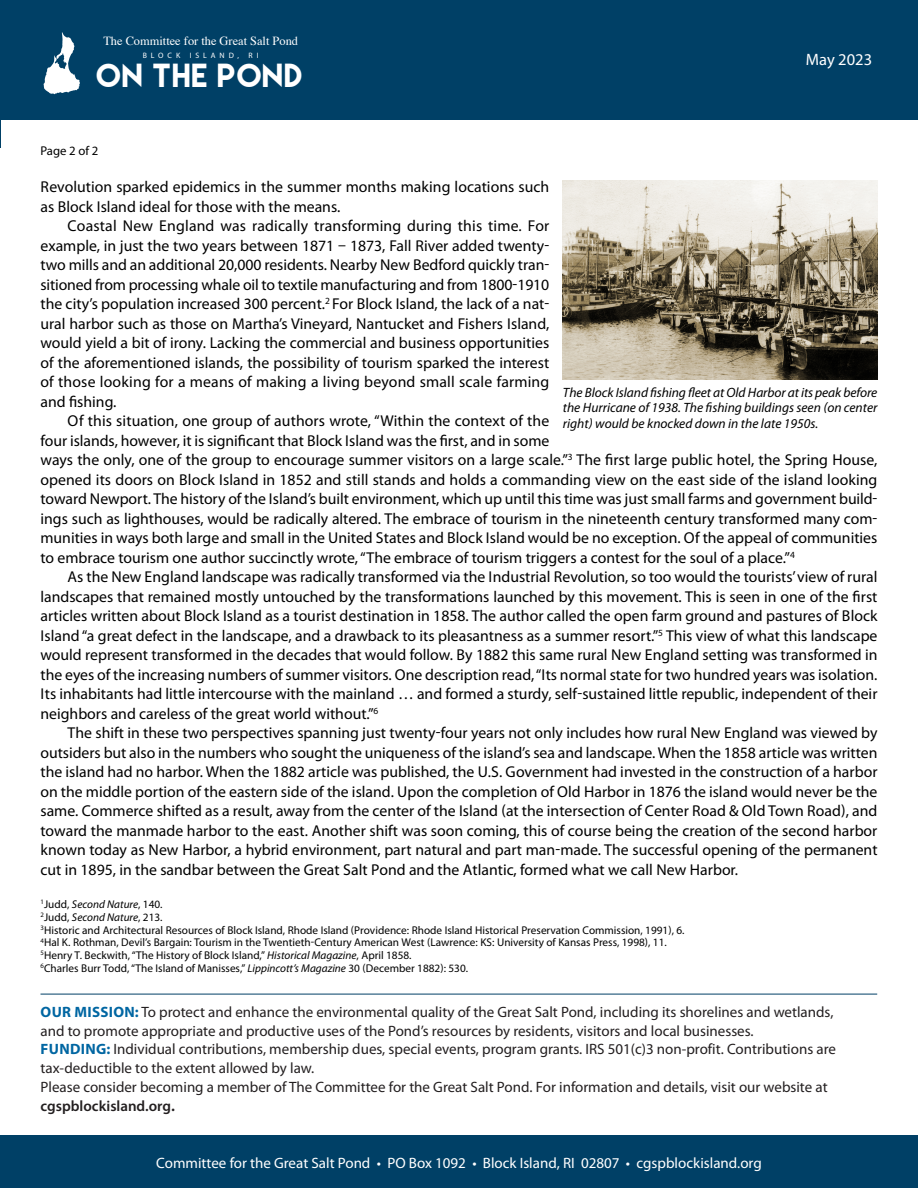
<style>
.page{position:relative;width:918px;height:1188px;background:#fff}
.page>*{position:absolute;margin:0;border:0;box-sizing:border-box;transform-origin:0 0}
.t1{font:28.95px "Lemon Milk";letter-spacing:.035em;color:#fff}
.t2{font:16.5px "Myriad Pro";color:#fff}
.t3{font:15.75px/19.5px "Myriad Pro";color:#000;text-align:justify}
.t4{font:15px/18.8px "Myriad Pro";color:#231f20}
.t5{font:15px "Myriad Pro";color:#fff}
.t6{font:italic 13.5px/15.8px "Myriad Pro";color:#000;text-align:justify}
.t7{font:12.75px "Myriad Pro";color:#000}
.t8{font:12.45px "Times";color:#fff}
.t9{font:11.25px "Myriad Pro";color:#000}
.t10{font:italic 11.25px "Myriad Pro";color:#000}
.t11{font:7.8px "Myriad Pro";letter-spacing:.5em;color:#fff}
.s1{font-style:normal}
.s2{font-style:italic}
.s3{font-weight:700;color:#0066a2}
.s4{font-weight:600}
.s5{font-weight:600;font-size:16.5px}
</style>
<div class="page">
<div style="left:0;top:0;width:918px;height:119px;background:#004066"></div>
<img style="left:43px;top:32px;width:37px;height:62px">
<div style="left:0;top:1136px;width:918px;height:52px;background:#004066"></div>
<img style="left:563px;top:181px;width:315px;height:199px">
<hr style="left:0;top:0;width:1px;height:147px;background:#004066">
<hr style="left:40px;top:994px;width:837px;height:1px;background:#004066">
<p class="t8" style="left:103px;top:36px;width:196px">The Committee for the Great Salt Pond</p>
<p class="t11" style="left:143px;top:52px;width:117px">BLOCK ISLAND, RI</p>
<p class="t1" style="left:97px;top:60px;width:208px">ON THE POND</p>
<p class="t7" style="left:40px;top:146px;width:60px">Page 2 of 2</p>
<p class="t2" style="left:806px;top:54px;width:68px">May 2023</p>
<p class="t3" style="left:40px;top:179px;width:510px">Revolution sparked epidemics in the summer months making locations such as Block Island ideal for those with the means.</p>
<p class="t3" style="left:40px;top:218px;width:510px;text-indent:27px">Coastal New England was radically transforming during this time. For example, in just the two years between 1871 – 1873, Fall River added twenty&shy;two mills and an additional 20,000 residents. Nearby New Bedford quickly tran&shy;sitioned from processing whale oil to textile manufacturing and from 1800-1910 the city’s population increased 300 percent.<sup>2</sup> For Block Island, the lack of a nat&shy;ural harbor such as those on Martha’s Vineyard, Nantucket and Fishers Island, would yield a bit of irony. Lacking the commercial and business opportunities of the aforementioned islands, the possibility of tourism sparked the interest of those looking for a means of making a living beyond small scale farming and fishing.</p>
<p class="t3" style="left:40px;top:413px;width:839px;text-align:left;text-indent:27px">Of this situation, one group of authors wrote, “Within the context of the<br>four islands, however, it is significant that Block Island was the first, and in some<br>ways the only, one of the group to encourage summer visitors on a large scale.”<sup>3</sup> The first large public hotel, the Spring House, opened its doors on Block Island in 1852 and still stands and holds a commanding view on the east side of the island looking toward Newport. The history of the Island’s built environment, which up until this time was just small farms and government build&shy;ings such as lighthouses, would be radically altered. The embrace of tourism in the nineteenth century transformed many com&shy;munities in ways both large and small in the United States and Block Island would be no exception. Of the appeal of communities to embrace tourism one author succinctly wrote, “The embrace of tourism triggers a contest for the soul of a place.”<sup>4</sup></p>
<p class="t3" style="left:40px;top:569px;width:839px;text-indent:27px">As the New England landscape was radically transformed via the Industrial Revolution, so too would the tourists’ view of rural landscapes that remained mostly untouched by the transformations launched by this movement. This is seen in one of the first articles written about Block Island as a tourist destination in 1858. The author called the open farm ground and pastures of Block Island “a great defect in the landscape, and a drawback to its pleasantness as a summer resort.”<sup>5</sup> This view of what this landscape would represent transformed in the decades that would follow. By 1882 this same rural New England setting was transformed in the eyes of the increasing numbers of summer visitors. One description read, “Its normal state for two hundred years was isolation.<br>Its inhabitants had little intercourse with the mainland … and formed a sturdy, self-sustained little republic, independent of their neighbors and careless of the great world without.”<sup>6</sup></p>
<p class="t3" style="left:40px;top:725px;width:839px;text-indent:27px">The shift in these two perspectives spanning just twenty-four years not only includes how rural New England was viewed by outsiders but also in the numbers who sought the uniqueness of the island’s sea and landscape. When the 1858 article was written the island had no harbor. When the 1882 article was published, the U.S. Government had invested in the construction of a harbor on the middle portion of the eastern side of the island. Upon the completion of Old Harbor in 1876 the island would never be the same. Commerce shifted as a result, away from the center of the Island (at the intersection of Center Road &amp; Old Town Road), and toward the manmade harbor to the east. Another shift was soon coming, this of course being the creation of the second harbor known today as New Harbor, a hybrid environment, part natural and part man-made. The successful opening of the permanent cut in 1895, in the sandbar between the Great Salt Pond and the Atlantic, formed what we call New Harbor.</p>
<p class="t6" style="left:563px;top:386px;width:316px">The Block Island fishing fleet at Old Harbor at its peak before the Hurricane of 1938. The fishing buildings seen (on center right) would be knocked down in the late 1950s.</p>
<p class="t10" style="left:40px;top:900px;width:124px"><sup>1</sup><span class="s1">Judd,</span> Second Nature<span class="s1">, 140.</span></p>
<p class="t10" style="left:40px;top:913px;width:124px"><sup>2</sup><span class="s1">Judd,</span> Second Nature<span class="s1">, 213.</span></p>
<p class="t9" style="left:40px;top:926px;width:646px"><sup>3</sup>Historic and Architectural Resources of Block Island, Rhode Island (Providence: Rhode Island Historical Preservation Commission, 1991), 6.</p>
<p class="t9" style="left:40px;top:938px;width:628px"><sup>4</sup>Hal K. Rothman, Devil’s Bargain: Tourism in the Twentieth-Century American West (Lawrence: KS: University of Kansas Press, 1998), 11.</p>
<p class="t9" style="left:40px;top:951px;width:373px"><sup>5</sup>Henry T. Beckwith, “The History of Block Island,” <span class="s2">Historical Magazine</span>, April 1858.</p>
<p class="t9" style="left:40px;top:964px;width:429px"><sup>6</sup>Charles Burr Todd, “The Island of Manisses,” <span class="s2">Lippincott’s Magazine</span> 30 (December 1882): 530.</p>
<p class="t4" style="left:41px;top:1004px;width:794px"><span class="s3">OUR MISSION:</span> To protect and enhance the environmental quality of the Great Salt Pond, including its shorelines and wetlands, and to promote appropriate and productive uses of the Pond’s resources by residents, visitors and local businesses.</p>
<p class="t4" style="left:41px;top:1041px;width:797px"><span class="s3">FUNDING:</span> Individual contributions, membership dues, special events, program grants. IRS 501(c)3 non-profit. Contributions are tax-deductible to the extent allowed by law.</p>
<p class="t4" style="left:41px;top:1079px;width:789px">Please consider becoming a member of The Committee for the Great Salt Pond. For information and details, visit our website at <span class="s4">cgspblockisland.org</span><span class="s5">.</span></p>
<p class="t5" style="left:156px;top:1157px;width:607px">Committee for the Great Salt Pond • PO Box 1092 • Block Island, RI 02807 • cgspblockisland.org</p>
</div>
